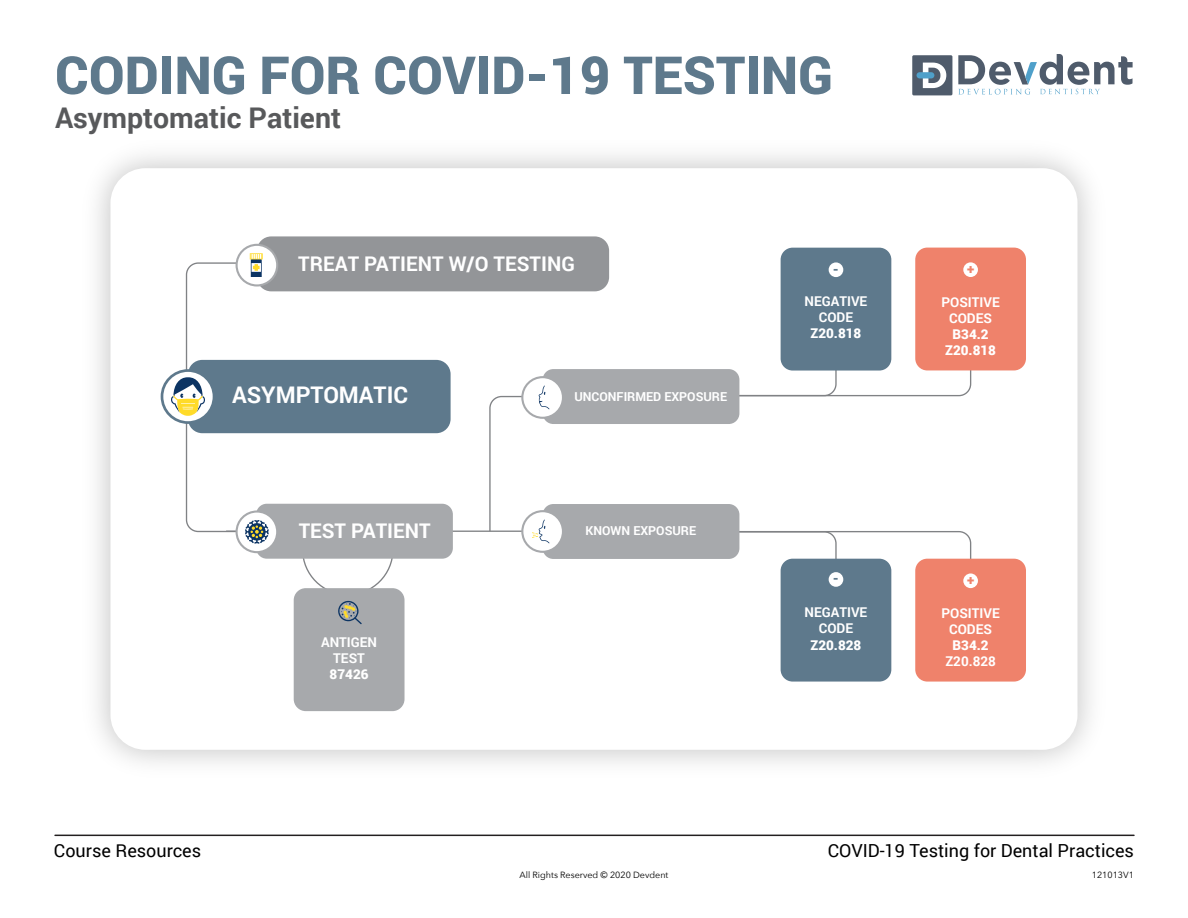
<style>
.page{position:relative;width:1188px;height:918px;background:#fff}
.page>*{position:absolute;margin:0;border:0;box-sizing:border-box;transform-origin:0 0}
.t1{font:900 52.5px "Roboto";color:#5e798c}
.t2{font:700 28.5px "Roboto";color:#58595b}
.t3{font:700 22.95px "Roboto";color:#fff}
.t4{font:700 20.25px "Roboto";color:#fff}
.t5{font:18px "Roboto";color:#000}
.t6{font:700 13.5px/16.2px "Roboto";color:#fff;text-align:center}
.t7{font:900 13.5px/16.2px "Roboto";color:#fff;text-align:center}
.t8{font:900 13.5px "Roboto";color:#5e798c}
.t9{font:900 13.5px "Roboto";color:#ef826b}
.t10{font:700 12.3px "Roboto";color:#fff}
.t11{font:9px "Avenir Next";color:#000}
</style>
<div class="page">
<div style="left:294px;top:588px;width:111px;height:123px;background:#a7a9ac;border-radius:12px"></div>
<svg style="left:302px;top:559px;width:92px;height:65px"></svg>
<hr style="left:226px;top:531px;width:383px;height:1px;background:#808285">
<div style="left:256px;top:504px;width:197px;height:55px;background:#a7a9ac;border-radius:11px"></div>
<svg style="left:237px;top:512px;width:40px;height:40px"></svg>
<div style="left:236px;top:510px;width:42px;height:43px;border:2px solid #a7a9ac;border-radius:50%"></div>
<svg style="left:732px;top:298px;width:240px;height:99px"></svg>
<svg style="left:732px;top:530px;width:240px;height:99px"></svg>
<div style="left:257px;top:236px;width:352px;height:55px;background:#939598;border-radius:14px"></div>
<svg style="left:237px;top:245px;width:40px;height:40px"></svg>
<div style="left:236px;top:244px;width:42px;height:43px;border:2px solid #a7a9ac;border-radius:50%"></div>
<div style="left:781px;top:559px;width:110px;height:123px;background:#5e798c;border-radius:12px"></div>
<div style="left:829px;top:572px;width:14px;height:15px;background:#fff;border-radius:50%"></div>
<div style="left:915px;top:559px;width:111px;height:123px;background:#ef826b;border-radius:12px"></div>
<div style="left:963px;top:573px;width:15px;height:15px;background:#fff;border-radius:50%"></div>
<div style="left:915px;top:248px;width:111px;height:122px;background:#ef826b;border-radius:12px"></div>
<div style="left:963px;top:262px;width:15px;height:15px;background:#fff;border-radius:50%"></div>
<div style="left:781px;top:248px;width:110px;height:123px;background:#5e798c;border-radius:12px"></div>
<div style="left:829px;top:262px;width:14px;height:15px;background:#fff;border-radius:50%"></div>
<div style="left:188px;top:360px;width:263px;height:73px;background:#5e798c;border-radius:14px"></div>
<svg style="left:162px;top:371px;width:52px;height:52px"></svg>
<div style="left:161px;top:369px;width:54px;height:55px;border:3px solid #5e798c;border-radius:50%"></div>
<svg style="left:171px;top:253px;width:113px;height:291px"></svg>
<div style="left:543px;top:504px;width:196px;height:55px;background:#a7a9ac;border-radius:11px"></div>
<svg style="left:522px;top:511px;width:41px;height:41px"></svg>
<div style="left:521px;top:510px;width:43px;height:43px;border:2px solid #a7a9ac;border-radius:50%"></div>
<div style="left:543px;top:369px;width:196px;height:55px;background:#a7a9ac;border-radius:11px"></div>
<svg style="left:522px;top:377px;width:41px;height:41px"></svg>
<div style="left:521px;top:376px;width:43px;height:43px;border:2px solid #a7a9ac;border-radius:50%"></div>
<svg style="left:489px;top:386px;width:75px;height:157px"></svg>
<hr style="left:55px;top:835px;width:1079px;height:1px;background:#231f20">
<svg style="left:958px;top:54px;width:175px;height:41px"></svg>
<div style="left:912px;top:55px;width:40px;height:40px;background:#4f5b6b;border-radius:2px"></div>
<svg style="left:923px;top:63px;width:23px;height:25px"></svg>
<div style="left:917px;top:72px;width:17px;height:6px;background:#4fa0ca;border-radius:3px"></div>
<h1 class="t1" style="left:55px;top:38px;width:779px">CODING FOR COVID-19 TESTING</h1>
<h2 class="t2" style="left:55px;top:98px;width:288px">Asymptomatic Patient</h2>
<h3 class="t4" style="left:298px;top:249px;width:278px">TREAT PATIENT W/O TESTING</h3>
<h3 class="t3" style="left:232px;top:379px;width:177px">ASYMPTOMATIC</h3>
<h3 class="t4" style="left:299px;top:517px;width:133px">TEST PATIENT</h3>
<p class="t6" style="left:321px;top:633px;width:58px">ANTIGEN<br>TEST</p>
<p class="t7" style="left:330px;top:666px;width:41px">87426</p>
<p class="t10" style="left:574px;top:388px;width:154px">UNCONFIRMED EXPOSURE</p>
<p class="t10" style="left:586px;top:522px;width:112px">KNOWN EXPOSURE</p>
<p class="t8" style="left:833px;top:259px;width:8px">-</p>
<p class="t6" style="left:805px;top:293px;width:64px">NEGATIVE<br>CODE</p>
<p class="t7" style="left:810px;top:325px;width:52px">Z20.818</p>
<p class="t8" style="left:833px;top:569px;width:8px">-</p>
<p class="t6" style="left:805px;top:604px;width:64px">NEGATIVE<br>CODE</p>
<p class="t7" style="left:810px;top:636px;width:52px">Z20.828</p>
<p class="t9" style="left:967px;top:260px;width:9px">+</p>
<p class="t6" style="left:941px;top:293px;width:60px">POSITIVE<br>CODES</p>
<p class="t7" style="left:945px;top:325px;width:52px">B34.2<br>Z20.818</p>
<p class="t9" style="left:967px;top:571px;width:9px">+</p>
<p class="t6" style="left:941px;top:604px;width:60px">POSITIVE<br>CODES</p>
<p class="t7" style="left:953px;top:637px;width:38px">B34.2</p>
<p class="t6" style="left:945px;top:653px;width:52px">Z20.828</p>
<h3 class="t5" style="left:54px;top:838px;width:149px">Course Resources</h3>
<h3 class="t5" style="left:828px;top:838px;width:308px">COVID-19 Testing for Dental Practices</h3>
<p class="t11" style="left:520px;top:867px;width:150px">All Rights Reserved © 2020 Devdent</p>
<p class="t11" style="left:1092px;top:867px;width:44px">121013V1</p>
</div>
